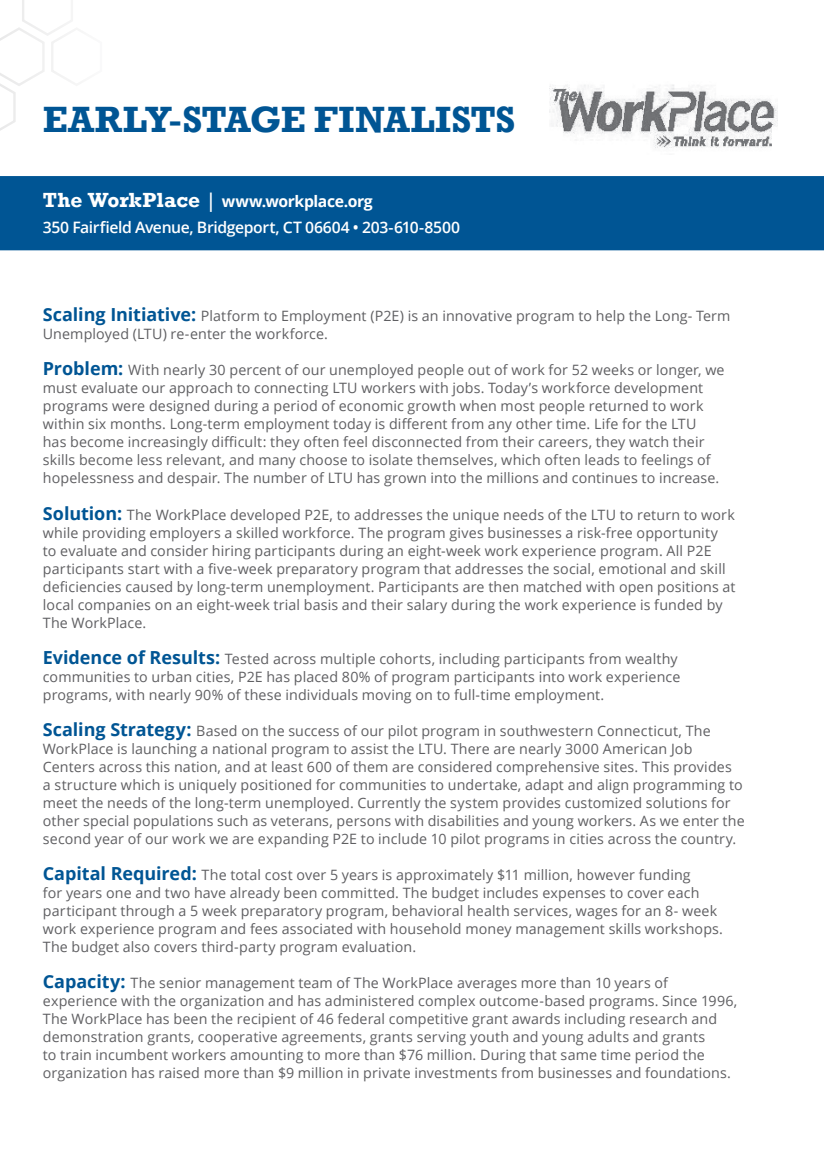
<style>
.page{position:relative;width:824px;height:1159px;background:#fff}
.page>*{position:absolute;margin:0;border:0;box-sizing:border-box;transform-origin:0 0}
.t1{font:700 37.5px "Rockwell";color:#005594}
.t2{font:600 15.75px "Open Sans";letter-spacing:-.02em;color:#fff}
.t3{font:700 15.75px "Open Sans";letter-spacing:-.025em;color:#fff}
.t4{font:14.25px/18px "Open Sans";letter-spacing:.01em;color:#5f5f62}
.s1{font-family:"Rockwell";font-size:21px}
.s2{font-family:"Rockwell";font-weight:400;font-size:21px}
.s3{font-weight:700;font-size:18px;color:#005594}
</style>
<div class="page">
<svg style="left:0;top:118px;width:824px;height:133px;fill:#005594"></svg>
<svg style="left:0;top:0;width:103px;height:138px"></svg>
<img style="left:549px;top:85px;width:228px;height:69px">
<p class="t1" style="left:43px;top:96px;width:474px">EARLY-STAGE FINALISTS</p>
<p class="t3" style="left:43px;top:190px;width:331px"><span class="s1">The WorkPlace</span> <span class="s2">|</span> www.workplace.org</p>
<p class="t2" style="left:43px;top:217px;width:418px">350 Fairfield Avenue, Bridgeport, CT 06604 • 203-610-8500</p>
<p class="t4" style="left:43px;top:307px;width:689px"><span class="s3">Scaling Initiative:</span> Platform to Employment (P2E) is an innovative program to help the Long- Term<br>Unemployed (LTU) re-enter the workforce.</p>
<p class="t4" style="left:43px;top:361px;width:683px"><span class="s3">Problem:</span> With nearly 30 percent of our unemployed people out of work for 52 weeks or longer, we must evaluate our approach to connecting LTU workers with jobs. Today’s workforce development programs were designed during a period of economic growth when most people returned to work within six months. Long-term employment today is different from any other time. Life for the LTU<br>has become increasingly difficult: they often feel disconnected from their careers, they watch their skills become less relevant, and many choose to isolate themselves, which often leads to feelings of hopelessness and despair. The number of LTU has grown into the millions and continues to increase.</p>
<p class="t4" style="left:43px;top:505px;width:694px"><span class="s3">Solution:</span> The WorkPlace developed P2E, to addresses the unique needs of the LTU to return to work while providing employers a skilled workforce. The program gives businesses a risk-free opportunity<br>to evaluate and consider hiring participants during an eight-week work experience program. All P2E participants start with a five-week preparatory program that addresses the social, emotional and skill deficiencies caused by long-term unemployment. Participants are then matched with open positions at local companies on an eight-week trial basis and their salary during the work experience is funded by The WorkPlace.</p>
<p class="t4" style="left:43px;top:649px;width:639px"><span class="s3">Evidence of Results:</span> Tested across multiple cohorts, including participants from wealthy communities to urban cities, P2E has placed 80% of program participants into work experience programs, with nearly 90% of these individuals moving on to full-time employment.</p>
<p class="t4" style="left:43px;top:721px;width:703px"><span class="s3">Scaling Strategy:</span> Based on the success of our pilot program in southwestern Connecticut, The WorkPlace is launching a national program to assist the LTU. There are nearly 3000 American Job Centers across this nation, and at least 600 of them are considered comprehensive sites. This provides<br>a structure which is uniquely positioned for communities to undertake, adapt and align programming to meet the needs of the long-term unemployed. Currently the system provides customized solutions for other special populations such as veterans, persons with disabilities and young workers. As we enter the second year of our work we are expanding P2E to include 10 pilot programs in cities across the country.</p>
<p class="t4" style="left:43px;top:865px;width:681px"><span class="s3">Capital Required:</span> The total cost over 5 years is approximately $11 million, however funding<br>for years one and two have already been committed. The budget includes expenses to cover each participant through a 5 week preparatory program, behavioral health services, wages for an 8- week work experience program and fees associated with household money management skills workshops.<br>The budget also covers third-party program evaluation.</p>
<p class="t4" style="left:43px;top:973px;width:696px"><span class="s3">Capacity:</span> The senior management team of The WorkPlace averages more than 10 years of experience with the organization and has administered complex outcome-based programs. Since 1996, The WorkPlace has been the recipient of 46 federal competitive grant awards including research and demonstration grants, cooperative agreements, grants serving youth and young adults and grants<br>to train incumbent workers amounting to more than $76 million. During that same time period the organization has raised more than $9 million in private investments from businesses and foundations.</p>
</div>
